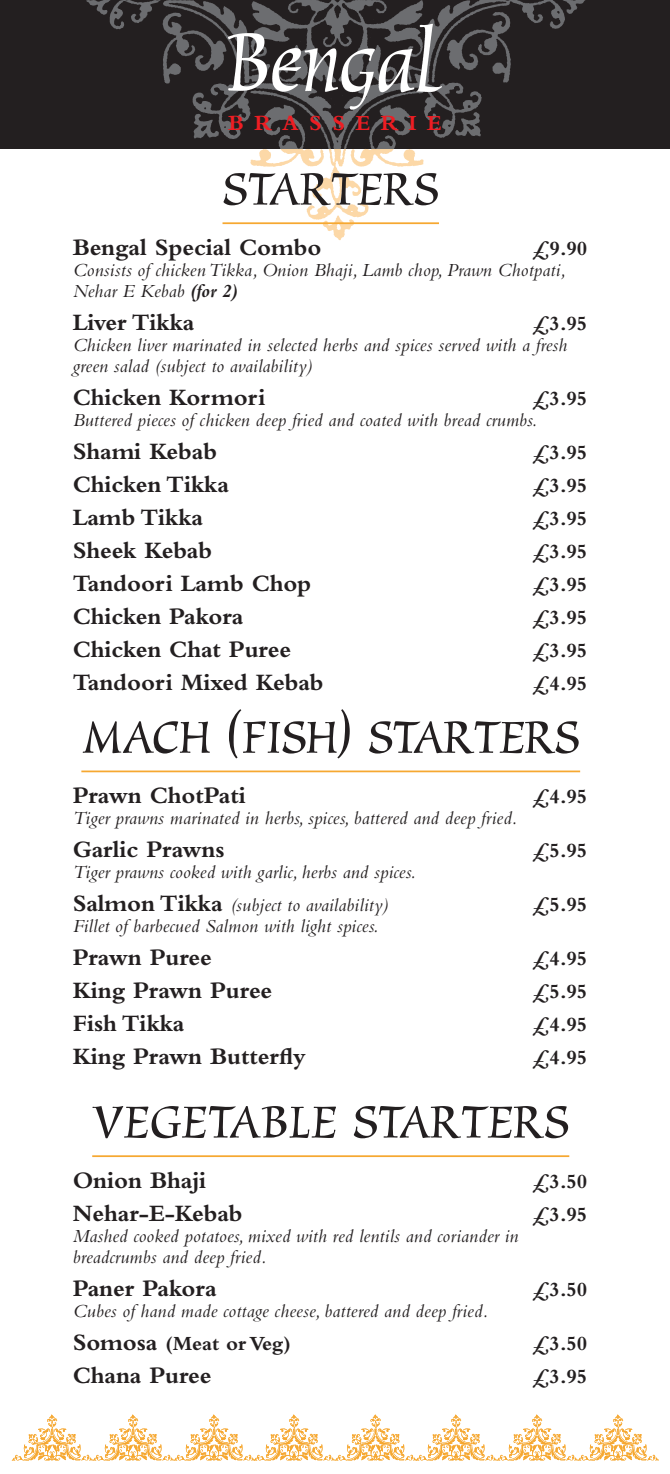
<style>
.page{position:relative;width:670px;height:1474px;background:#fff}
.page>*{position:absolute;margin:0;border:0;box-sizing:border-box;transform-origin:0 0}
.section_heads{font:68.25px "Marigold";color:#231f20}
.dishes{font:700 24.5px "Bembo";letter-spacing:-.005em;color:#231f20}
.t1{font:700 22.4px "Bembo";letter-spacing:.47em;color:#ee1d23}
.dishes-2{font:700 21px "Bembo";letter-spacing:-.005em;color:#231f20}
.description{font:italic 19.25px/21px "Bembo";letter-spacing:.01em;color:#231f20}
.dishes-3{font:italic 19.25px "Bembo";letter-spacing:.01em;color:#231f20}
.s1{font-weight:700}
.s2{font-weight:700;font-style:normal;font-size:24.5px}
.s3{font-size:24.5px}
</style>
<div class="page">
<img style="left:505px;top:1414px;width:65px;height:47px">
<img style="left:424px;top:1414px;width:81px;height:47px">
<img style="left:182px;top:1414px;width:65px;height:47px">
<img style="left:343px;top:1414px;width:81px;height:47px">
<img style="left:101px;top:1414px;width:81px;height:47px">
<img style="left:247px;top:1414px;width:96px;height:47px">
<img style="left:11px;top:1414px;width:90px;height:47px">
<img style="left:570px;top:1414px;width:89px;height:47px">
<img style="left:223px;top:149px;width:216px;height:91px">
<div style="left:0;top:0;width:670px;height:149px;background:#231f20"></div>
<img style="left:86px;top:0;width:499px;height:149px">
<img style="left:228px;top:19px;width:213px;height:104px">
<hr style="left:222px;top:222px;width:217px;height:2px;background:#f6a831">
<hr style="left:81px;top:770px;width:499px;height:2px;background:#f6a831">
<hr style="left:92px;top:1155px;width:477px;height:2px;background:#f6a831">
<p class="t1" style="left:228px;top:111px;width:215px">BRASSERIE</p>
<p class="section_heads" style="left:222px;top:147px;width:218px">STARTERS</p>
<p class="dishes" style="left:73px;top:233px;width:250px">Bengal Special Combo</p>
<p class="dishes-2" style="left:532px;top:236px;width:57px">£9.90</p>
<p class="description" style="left:73px;top:259px;width:495px">Consists of chicken Tikka, Onion Bhaji, Lamb chop, Prawn Chotpati,<br>Nehar E Kebab <span class="s1">(for 2)</span></p>
<p class="dishes" style="left:73px;top:308px;width:123px">Liver Tikka</p>
<p class="dishes-2" style="left:532px;top:311px;width:57px">£3.95</p>
<p class="description" style="left:73px;top:334px;width:496px">Chicken liver marinated in selected herbs and spices served with a fresh green salad (subject to availability)</p>
<p class="dishes" style="left:73px;top:383px;width:194px">Chicken Kormori</p>
<p class="dishes-2" style="left:532px;top:386px;width:57px">£3.95</p>
<p class="description" style="left:73px;top:409px;width:466px">Buttered pieces of chicken deep fried and coated with bread crumbs.</p>
<p class="dishes" style="left:73px;top:437px;width:146px">Shami Kebab</p>
<p class="dishes-2" style="left:532px;top:440px;width:57px">£3.95</p>
<p class="dishes" style="left:73px;top:470px;width:158px">Chicken Tikka</p>
<p class="dishes-2" style="left:532px;top:473px;width:57px">£3.95</p>
<p class="dishes" style="left:73px;top:503px;width:132px">Lamb Tikka</p>
<p class="dishes-2" style="left:532px;top:506px;width:57px">£3.95</p>
<p class="dishes" style="left:73px;top:536px;width:141px">Sheek Kebab</p>
<p class="dishes-2" style="left:532px;top:539px;width:57px">£3.95</p>
<p class="dishes" style="left:73px;top:569px;width:240px">Tandoori Lamb Chop</p>
<p class="dishes-2" style="left:532px;top:572px;width:57px">£3.95</p>
<p class="dishes" style="left:73px;top:602px;width:172px">Chicken Pakora</p>
<p class="dishes-2" style="left:532px;top:605px;width:57px">£3.95</p>
<p class="dishes" style="left:73px;top:635px;width:220px">Chicken Chat Puree</p>
<p class="dishes-2" style="left:532px;top:638px;width:57px">£3.95</p>
<p class="dishes" style="left:73px;top:668px;width:252px">Tandoori Mixed Kebab</p>
<p class="dishes-2" style="left:532px;top:671px;width:57px">£4.95</p>
<p class="section_heads" style="left:82px;top:695px;width:499px">MACH (FISH) STARTERS</p>
<p class="dishes" style="left:73px;top:781px;width:175px">Prawn ChotPati</p>
<p class="dishes-2" style="left:532px;top:784px;width:57px">£4.95</p>
<p class="description" style="left:73px;top:807px;width:446px">Tiger prawns marinated in herbs, spices, battered and deep fried.</p>
<p class="dishes" style="left:73px;top:835px;width:153px">Garlic Prawns</p>
<p class="dishes-2" style="left:532px;top:838px;width:57px">£5.95</p>
<p class="description" style="left:73px;top:861px;width:345px">Tiger prawns cooked with garlic, herbs and spices.</p>
<p class="dishes-3" style="left:73px;top:893px;width:317px"><span class="s2">Salmon Tikka</span> (subject to availability)</p>
<p class="dishes-2" style="left:532px;top:892px;width:57px">£5.95</p>
<p class="description" style="left:73px;top:915px;width:308px">Fillet of barbecued Salmon with light spices.</p>
<p class="dishes" style="left:73px;top:943px;width:141px">Prawn Puree</p>
<p class="dishes-2" style="left:532px;top:946px;width:57px">£4.95</p>
<p class="dishes" style="left:73px;top:976px;width:201px">King Prawn Puree</p>
<p class="dishes-2" style="left:532px;top:979px;width:57px">£5.95</p>
<p class="dishes" style="left:73px;top:1009px;width:113px">Fish Tikka</p>
<p class="dishes-2" style="left:532px;top:1012px;width:57px">£4.95</p>
<p class="dishes" style="left:73px;top:1042px;width:235px">King Prawn Butterfly</p>
<p class="dishes-2" style="left:532px;top:1045px;width:57px">£4.95</p>
<p class="section_heads" style="left:92px;top:1080px;width:478px">VEGETABLE STARTERS</p>
<p class="dishes" style="left:73px;top:1166px;width:135px">Onion Bhaji</p>
<p class="dishes-2" style="left:532px;top:1169px;width:57px">£3.50</p>
<p class="dishes" style="left:73px;top:1199px;width:171px">Nehar-E-Kebab</p>
<p class="dishes-2" style="left:532px;top:1202px;width:57px">£3.95</p>
<p class="description" style="left:73px;top:1224px;width:447px">Mashed cooked potatoes, mixed with red lentils and coriander in breadcrumbs and deep fried.</p>
<p class="dishes" style="left:73px;top:1274px;width:146px">Paner Pakora</p>
<p class="dishes-2" style="left:532px;top:1277px;width:57px">£3.50</p>
<p class="description" style="left:73px;top:1299px;width:417px">Cubes of hand made cottage cheese, battered and deep fried.</p>
<p class="dishes-2" style="left:73px;top:1331px;width:220px"><span class="s3">Somosa</span> (Meat or Veg)</p>
<p class="dishes-2" style="left:532px;top:1331px;width:57px">£3.50</p>
<p class="dishes" style="left:73px;top:1361px;width:140px">Chana Puree</p>
<p class="dishes-2" style="left:532px;top:1364px;width:57px">£3.95</p>
</div>
